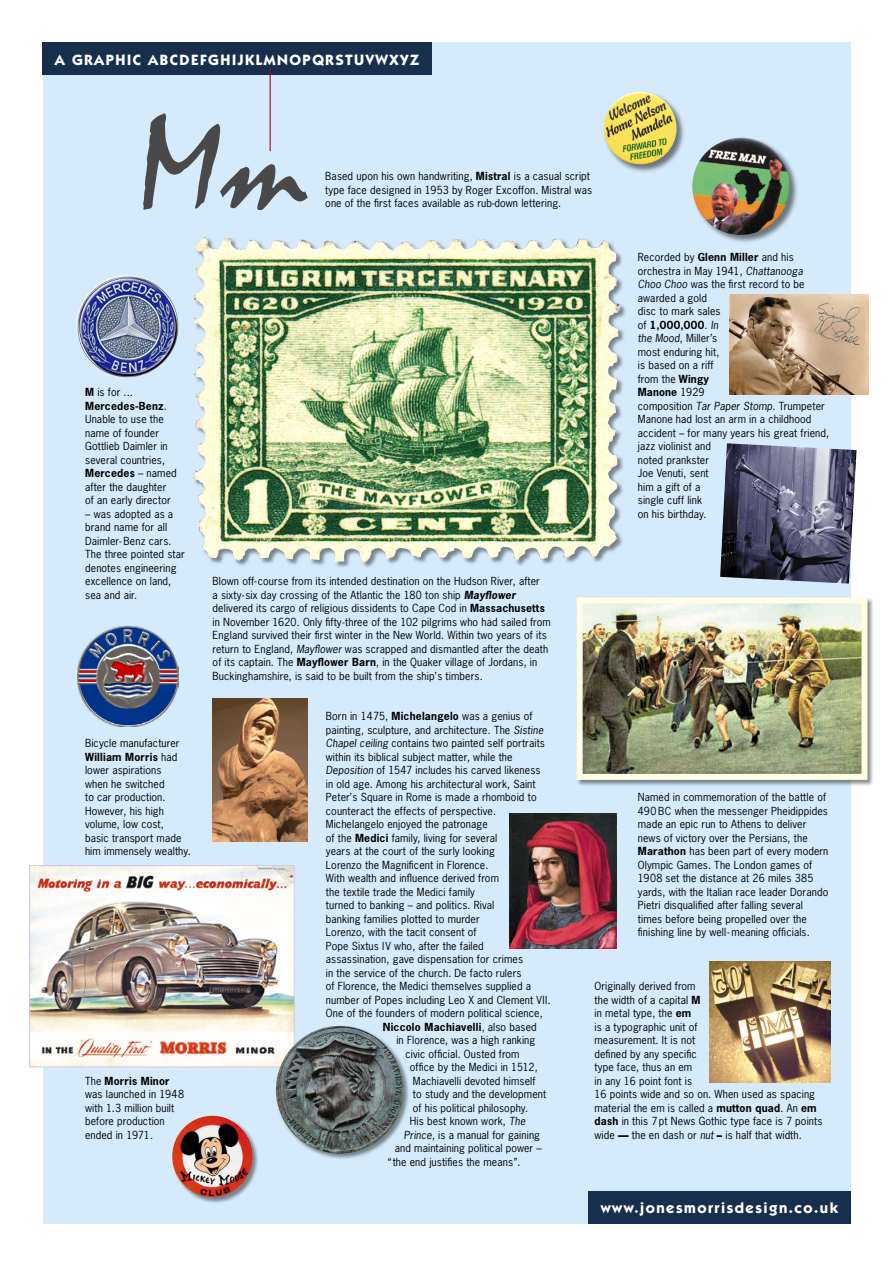
<style>
.page{position:relative;width:893px;height:1263px;background:#fff}
.page>*{position:absolute;margin:0;border:0;box-sizing:border-box;transform-origin:0 0}
.t1{font:138px "Mistral";color:#494949}
.t2{font:700 15px "Itc Kabel";letter-spacing:.1em;color:#fff}
.t3{font:10.5px/13.5px "News Gothic";letter-spacing:.01em;color:#000}
.t4{font:700 10.5px "News Gothic";letter-spacing:.02em;color:#000}
.s1{font-weight:700}
.s2{font-weight:700;font-style:italic}
.s3{font-style:italic}
.s4{font-weight:400}
.s5{font-family:"Franklin Gothic";font-weight:800}
</style>
<div class="page">
<div style="left:43px;top:43px;width:807px;height:1180px;background:#d5ebfc"></div>
<div style="left:43px;top:43px;width:389px;height:32px;background:#172f4c"></div>
<div style="left:588px;top:1191px;width:262px;height:32px;background:#172f4c"></div>
<hr style="left:270px;top:69px;width:1px;height:82px;background:#b9001d">
<div style="left:691px;top:137px;width:108px;height:108px;background:#000;opacity:.5"></div>
<img style="left:692px;top:138px;width:97px;height:97px;border-radius:50%">
<div style="left:603px;top:91px;width:83px;height:83px;background:#000;opacity:.5"></div>
<img style="left:604px;top:92px;width:73px;height:73px;border-radius:50%">
<img style="left:213px;top:699px;width:94px;height:143px">
<img style="left:77px;top:625px;width:102px;height:102px">
<img style="left:76px;top:275px;width:102px;height:102px;border-radius:50%">
<div style="left:575px;top:596px;width:300px;height:191px;background:#000;opacity:.45"></div>
<img style="left:584px;top:604px;width:276px;height:169px">
<div style="left:577px;top:597px;width:290px;height:183px;border:6px solid #fffde2"></div>
<img style="left:729px;top:294px;width:140px;height:100px">
<img style="left:720px;top:443px;width:137px;height:141px">
<img style="left:709px;top:961px;width:121px;height:121px">
<img style="left:509px;top:814px;width:108px;height:134px">
<div style="left:171px;top:1114px;width:89px;height:90px;background:#000;opacity:.45"></div>
<img style="left:172px;top:1116px;width:80px;height:81px;border-radius:50%">
<img style="left:31px;top:867px;width:262px;height:198px">
<div style="left:29px;top:865px;width:266px;height:202px;border:1px solid #d3c9e2"></div>
<div style="left:275px;top:1025px;width:136px;height:136px;background:#000;opacity:.45"></div>
<img style="left:276px;top:1026px;width:127px;height:127px;border-radius:50%">
<div style="left:192px;top:236px;width:435px;height:333px;background:#000;opacity:.44"></div>
<img style="left:224px;top:238px;width:396px;height:139px">
<h2 class="t2" style="left:55px;top:51px;width:366px">A GRAPHIC ABCDEFGHIJKLMNOPQRSTUVWXYZ</h2>
<h1 class="t1" style="left:139px;top:91px;width:170px">Mm</h1>
<p class="t3" style="left:325px;top:169px;width:268px">Based upon his own handwriting, <span class="s1">Mistral</span> is a casual script type face designed in 1953 by Roger Excoffon. Mistral was one of the first faces available as rub-down lettering.</p>
<p class="t3" style="left:85px;top:385px;width:93px"><span class="s1">M</span> is for ...<br><span class="s1">Mercedes-Benz</span>.<br>Unable to use the name of founder<br>Gottlieb Daimler in several countries,<br><span class="s1">Mercedes</span> – named after the daughter of an early director</p>
<p class="t3" style="left:85px;top:506px;width:101px">– was adopted as a brand name for all<br>Daimler- Benz cars.<br>The three pointed star denotes engineering excellence on land, sea and air.</p>
<p class="t3" style="left:213px;top:574px;width:340px">Blown off- course from its intended destination on the Hudson River, after<br>a sixty - six day crossing of the Atlantic the 180 ton ship <span class="s2">Mayflower </span>delivered its cargo of religious dissidents to Cape Cod in <span class="s1">Massachusetts </span>in November 1620. Only fifty - three of the 102 pilgrims who had sailed from England survived their first winter in the New World. Within two years of its return to England, <span class="s3">Mayflower</span> was scrapped and dismantled after the death of its captain. The <span class="s1">Mayflower Barn</span>, in the Quaker village of Jordans, in Buckinghamshire, is said to be built from the ship’ s timbers.</p>
<p class="t3" style="left:638px;top:250px;width:168px">Recorded by <span class="s1">Glenn Miller</span> and his orchestra in May 1941, <span class="s3">Chattanooga<br>Choo Choo</span> was the first record to be awarded a gold<br>disc to mark sales<br>of <span class="s1">1,000,000</span>. <span class="s3">In</span></p>
<p class="t3" style="left:638px;top:331px;width:193px"><span class="s3">the Mood</span>, Miller ’s<br>most enduring hit,<br>is based on a riff<br>from the <span class="s1">Wingy<br>Manone</span> 1929<br>composition <span class="s3">Tar Paper Stomp</span>. Trumpeter<br>Manone had lost an arm in a childhood accident – for many years his great friend, jazz violinist and<br>noted prankster<br>Joe Venuti, sent<br>him a gift of a<br>single cuff link<br>on his birthday.</p>
<p class="t3" style="left:85px;top:736px;width:107px">Bicycle manufacturer<br><span class="s1">William Morris</span> had lower aspirations<br>when he switched<br>to car production.<br>However, his high volume, low cost,<br>basic transport made him immensely wealthy.</p>
<p class="t3" style="left:85px;top:1073px;width:100px">The <span class="s1">Morris Minor </span>was launched in 1948 with 1.3 million built before production ended in 1971.</p>
<p class="t3" style="left:326px;top:709px;width:208px">Born in 1475, <span class="s1">Michelangelo</span> was a genius of</p>
<p class="t3" style="left:326px;top:722px;width:219px">painting, sculpture, and architecture. The <span class="s3">Sistine</span></p>
<p class="t3" style="left:326px;top:736px;width:221px"><span class="s3">Chapel ceiling</span> contains two painted self portraits</p>
<p class="t3" style="left:326px;top:749px;width:188px">within its biblical subject matter, while the</p>
<p class="t3" style="left:326px;top:763px;width:216px"><span class="s3">Deposition</span> of 1547 includes his carved likeness</p>
<p class="t3" style="left:326px;top:776px;width:211px">in old age. Among his architectural work, Saint</p>
<p class="t3" style="left:326px;top:790px;width:212px">Peter’ s Square in Rome is made a rhomboid to</p>
<p class="t3" style="left:326px;top:803px;width:172px">counteract the effects of perspective.</p>
<p class="t3" style="left:326px;top:817px;width:163px">Michelangelo enjoyed the patronage</p>
<p class="t3" style="left:326px;top:830px;width:173px">of the <span class="s1">Medici</span> family, living for several</p>
<p class="t3" style="left:326px;top:844px;width:171px">years at the court of the surly looking</p>
<p class="t3" style="left:326px;top:857px;width:164px">Lorenzo the Magnificent in Florence.</p>
<p class="t3" style="left:326px;top:871px;width:175px">With wealth and influence derived from</p>
<p class="t3" style="left:326px;top:884px;width:151px">the textile trade the Medici family</p>
<p class="t3" style="left:326px;top:898px;width:170px">turned to banking – and politics. Rival</p>
<p class="t3" style="left:326px;top:911px;width:155px">banking families plotted to murder</p>
<p class="t3" style="left:326px;top:925px;width:152px">Lorenzo, with the tacit consent of</p>
<p class="t3" style="left:326px;top:938px;width:159px">Pope Sixtus I V who, after the failed</p>
<p class="t3" style="left:326px;top:952px;width:199px">assassination, gave dispensation for crimes</p>
<p class="t3" style="left:326px;top:965px;width:197px">in the service of the church. De facto rulers</p>
<p class="t3" style="left:326px;top:979px;width:207px">of Florence, the Medici themselves supplied a</p>
<p class="t3" style="left:326px;top:992px;width:226px">number of Popes including Leo X and Clement VII.</p>
<p class="t3" style="left:326px;top:1006px;width:218px">One of the founders of modern political science,</p>
<p class="t4" style="left:383px;top:1020px;width:155px">Niccolo Machiavelli<span class="s4">, also based</span></p>
<p class="t3" style="left:396px;top:1033px;width:140px">in Florence, was a high ranking</p>
<p class="t3" style="left:405px;top:1046px;width:116px">civic official. Ousted from</p>
<p class="t3" style="left:410px;top:1060px;width:129px">office by the Medici in 1512,</p>
<p class="t3" style="left:413px;top:1073px;width:124px">Machiavelli devoted himself</p>
<p class="t3" style="left:413px;top:1087px;width:135px">to study and the development</p>
<p class="t3" style="left:413px;top:1100px;width:117px">of his political philosophy.</p>
<p class="t3" style="left:410px;top:1114px;width:117px">His best known work, <span class="s3">The</span></p>
<p class="t3" style="left:404px;top:1127px;width:138px"><span class="s3">Prince,</span> is a manual for gaining</p>
<p class="t3" style="left:395px;top:1141px;width:148px">and maintaining political power –</p>
<p class="t3" style="left:388px;top:1154px;width:134px">“ the end justifies the means ”.</p>
<p class="t3" style="left:638px;top:790px;width:192px">Named in commemoration of the battle of 490 BC when the messenger Pheidippides made an epic run to Athens to deliver news of victory over the Persians, the <span class="s1">Marathon</span> has been part of every modern Olympic Games. The London games of 1908 set the distance at 26 miles 385 yards, with the Italian race leader Dorando Pietri disqualified after falling several times before being propelled over the finishing line by well - meaning officials.</p>
<p class="t3" style="left:594px;top:979px;width:229px">Originally derived from<br>the width of a capital <span class="s1">M<br></span>in metal type, the <span class="s1">em<br></span>is a typographic unit of<br>measurement. It is not<br>defined by any specific<br>type face, thus an em<br>in any 16 point font is<br>16 points wide and so on. When used as spacing material the em is called a <span class="s1">mutton quad</span>. An <span class="s1">em dash</span> in this 7 pt News Gothic type face is 7 points wide <span class="s5">—</span> the en dash or <span class="s3">nut</span> <span class="s5">–</span> is half that width.</p>
<h2 class="t2" style="left:601px;top:1199px;width:239px">www.jonesmorrisdesign.co.uk</h2>
</div>
